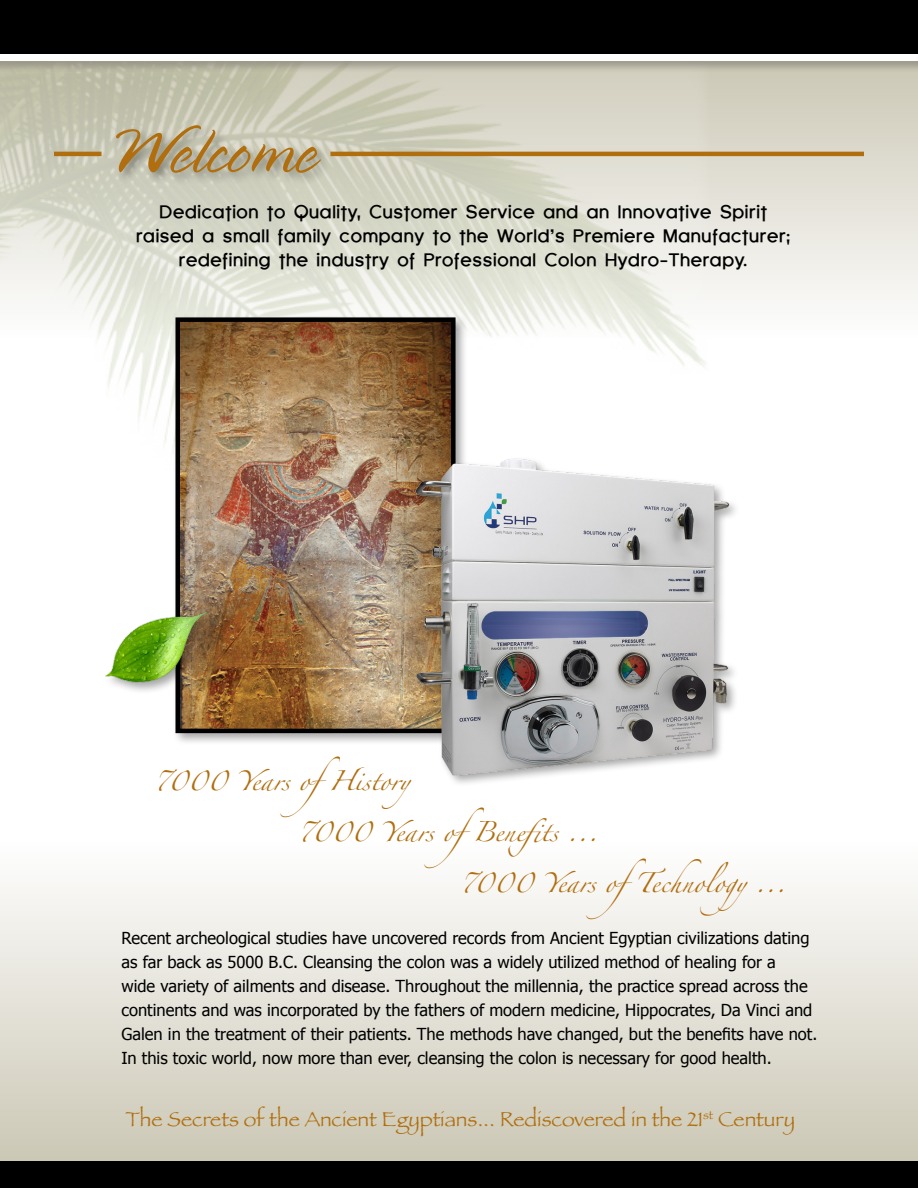
<style>
.page{position:relative;width:918px;height:1188px;background:#fff}
.page>*{position:absolute;margin:0;border:0;box-sizing:border-box;transform-origin:0 0}
.t1{font:300 72px "Spring";color:#b06e0e}
.t2{font:21px "Papyrus";color:#b06e0e}
.t3{font:700 18px/24px "Florencesans";color:#000;text-align:center}
.t4{font:18px "Zapfino";color:#b06e0e}
.t5{font:16.5px/24px "Tahoma";color:#000}
</style>
<div class="page">
<div style="left:0;top:52px;width:918px;height:286px;background:linear-gradient(to bottom,#c9c5b2,#fefefe)"></div>
<div style="left:0;top:842px;width:918px;height:332px;background:linear-gradient(to bottom,#fefefe,#cac6b3)"></div>
<div style="left:0;top:0;width:918px;height:57px;background:#000"></div>
<div style="left:0;top:1161px;width:918px;height:27px;background:#000"></div>
<div style="left:0;top:51px;width:918px;height:23px;background:#000;opacity:.35"></div>
<div style="left:0;top:54px;width:918px;height:6px;background:#fff"></div>
<hr style="left:915px;top:51px;width:3px;height:23px;background:#000;opacity:.35">
<img style="left:0;top:62px;width:710px;height:381px">
<hr style="left:54px;top:152px;width:48px;height:4px;background:#b06e0e">
<hr style="left:330px;top:152px;width:534px;height:4px;background:#b06e0e">
<div style="left:113px;top:122px;width:220px;height:63px;background:#000;opacity:.35"></div>
<div style="left:172px;top:314px;width:296px;height:432px;background:#000;opacity:.35"></div>
<img style="left:181px;top:322px;width:270px;height:406px">
<div style="left:176px;top:317px;width:280px;height:416px;border:4px solid #000"></div>
<img style="left:394px;top:437px;width:342px;height:347px">
<div style="left:103px;top:609px;width:115px;height:85px;background:#000;opacity:.35"></div>
<img style="left:103px;top:610px;width:104px;height:75px">
<h1 class="t1" style="left:106px;top:115px;width:212px">Welcome</h1>
<p class="t3" style="left:136px;top:200px;width:656px">Dedication to Quality, Customer Service and an Innovative Spirit raised a small family company to the World’s Premiere Manufacturer; redefining the industry of Professional Colon Hydro-Therapy.</p>
<p class="t4" style="left:154px;top:773px;width:276px">7000 Years ofHistory</p>
<p class="t4" style="left:298px;top:824px;width:302px">7000 Years ofBenefits ...</p>
<p class="t4" style="left:460px;top:875px;width:328px">7000 Years ofTechnology...</p>
<p class="t5" style="left:122px;top:925px;width:697px">Recent archeological studies have uncovered records from Ancient Egyptian civilizations dating as far back as 5000 B.C. Cleansing the colon was a widely utilized method of healing for a<br>wide variety of ailments and disease. Throughout the millennia, the practice spread across the continents and was incorporated by the fathers of modern medicine, Hippocrates, Da Vinci and Galen in the treatment of their patients. The methods have changed, but the benefits have not.<br>In this toxic world, now more than ever, cleansing the colon is necessary for good health.</p>
<p class="t2" style="left:126px;top:1107px;width:671px">The Secrets of the Ancient Egyptians... Rediscovered in the 21<sup>st</sup> Century</p>
</div>
